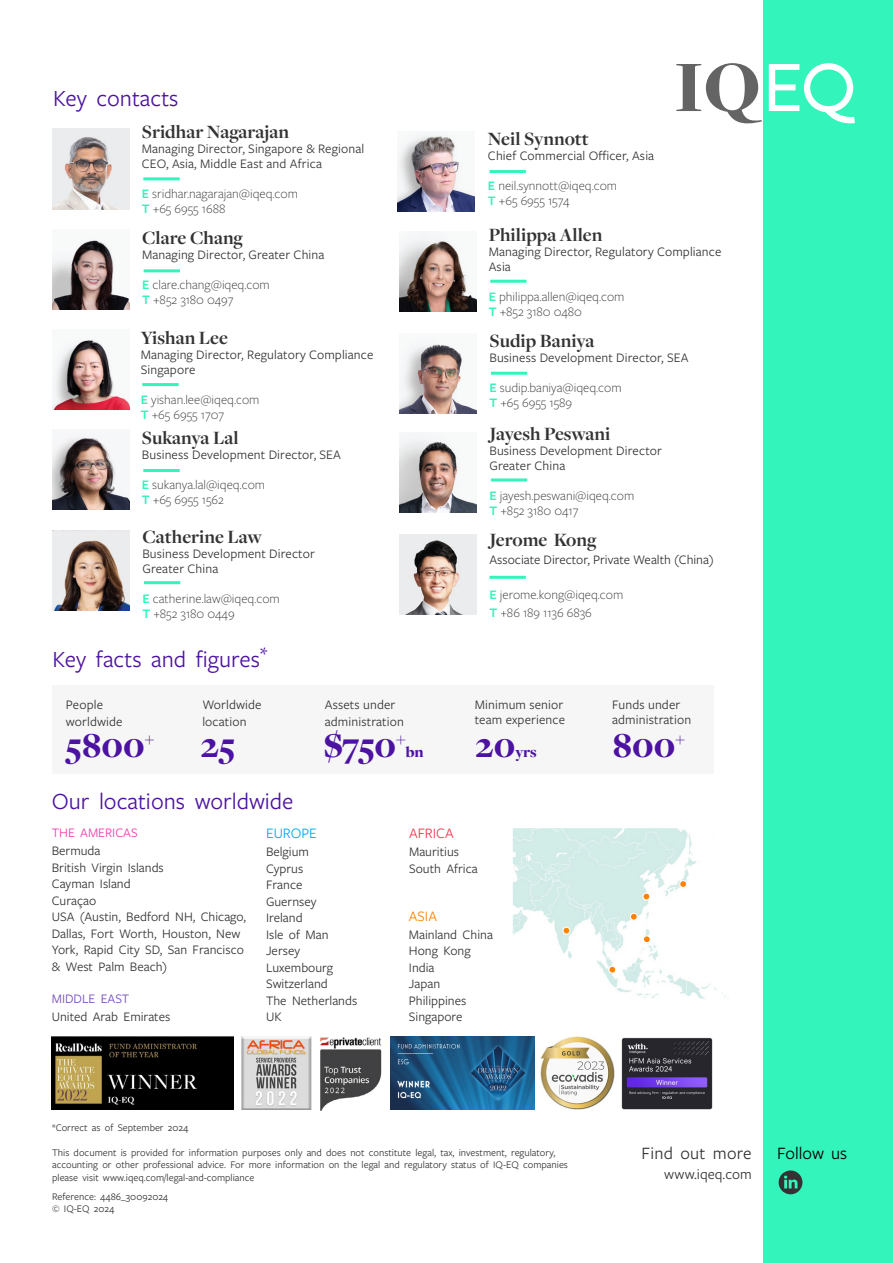
<style>
.page{position:relative;width:893px;height:1263px;background:#fff}
.page>*{position:absolute;margin:0;border:0;box-sizing:border-box;transform-origin:0 0}
.t1{font:900 36.3px "Freight Disp Pro";color:#4c12a1}
.t2{font:24px "Freight Sans Pro";color:#4c12a1}
.t3{font:700 19.5px "Freight Disp Pro";color:#333}
.t4{font:18px "Freight Sans Pro";letter-spacing:.01em;color:#333}
.t5{font:18px "Freight Sans Pro";color:#000}
.t6{font:900 15.9px "Freight Disp Pro";color:#4c12a1}
.t7{font:15px "Freight Sans Pro";color:#333}
.t8{font:15px "Freight Sans Pro";color:#00a9f4}
.t9{font:15px "Freight Sans Pro";color:#f4364c}
.t10{font:15px "Freight Sans Pro";color:#ff8200}
.t11{font:13.5px/16.5px "Freight Sans Pro";letter-spacing:.01em;color:#333}
.t12{font:300 13.5px/15px "Freight Sans Pro";color:#333}
.t13{font:13.5px "Freight Sans Pro";color:#e93cac}
.t14{font:13.5px "Freight Sans Pro";color:#7248bd}
.t15{font:10.5px/12.6px "Freight Sans Pro";color:#333}
.s1{font-weight:600;color:#33f4bb}
</style>
<div class="page">
<div style="left:763px;top:0;width:130px;height:1263px;background:#33f4bb"></div>
<svg style="left:676px;top:63px;width:86px;height:60px"></svg>
<svg style="left:769px;top:63px;width:86px;height:60px"></svg>
<div style="left:53px;top:685px;width:661px;height:89px;background:#f6f6f6"></div>
<img style="left:513px;top:828px;width:216px;height:172px">
<div style="left:680px;top:880px;width:7px;height:7px;background:#ff8200;border-radius:50%"></div>
<div style="left:679px;top:880px;width:8px;height:8px;border:1px solid #fff;border-radius:50%"></div>
<div style="left:643px;top:893px;width:7px;height:7px;background:#ff8200;border-radius:50%"></div>
<div style="left:642px;top:892px;width:8px;height:8px;border:1px solid #fff;border-radius:50%"></div>
<div style="left:630px;top:913px;width:7px;height:7px;background:#ff8200;border-radius:50%"></div>
<div style="left:630px;top:913px;width:8px;height:8px;border:1px solid #fff;border-radius:50%"></div>
<div style="left:563px;top:927px;width:7px;height:7px;background:#ff8200;border-radius:50%"></div>
<div style="left:562px;top:926px;width:8px;height:9px;border:1px solid #fff;border-radius:50%"></div>
<div style="left:609px;top:966px;width:7px;height:7px;background:#ff8200;border-radius:50%"></div>
<div style="left:608px;top:966px;width:8px;height:8px;border:1px solid #fff;border-radius:50%"></div>
<div style="left:643px;top:936px;width:7px;height:7px;background:#ff8200;border-radius:50%"></div>
<div style="left:643px;top:935px;width:8px;height:8px;border:1px solid #fff;border-radius:50%"></div>
<svg style="left:778px;top:1170px;width:24px;height:24px"></svg>
<hr style="left:144px;top:269px;width:36px;height:3px;background:#33f4bb">
<hr style="left:490px;top:280px;width:37px;height:3px;background:#33f4bb">
<hr style="left:143px;top:469px;width:37px;height:3px;background:#33f4bb">
<hr style="left:489px;top:170px;width:37px;height:3px;background:#33f4bb">
<hr style="left:491px;top:372px;width:36px;height:3px;background:#33f4bb">
<hr style="left:142px;top:383px;width:37px;height:3px;background:#33f4bb">
<hr style="left:491px;top:478px;width:36px;height:3px;background:#33f4bb">
<hr style="left:489px;top:576px;width:37px;height:3px;background:#33f4bb">
<hr style="left:144px;top:581px;width:36px;height:3px;background:#33f4bb">
<img style="left:52px;top:240px;width:78px;height:70px">
<img style="left:399px;top:235px;width:77px;height:76px">
<img style="left:52px;top:436px;width:77px;height:73px">
<img style="left:398px;top:134px;width:77px;height:78px">
<img style="left:399px;top:343px;width:77px;height:71px">
<img style="left:52px;top:340px;width:77px;height:70px">
<img style="left:399px;top:436px;width:77px;height:77px">
<img style="left:52px;top:531px;width:77px;height:80px">
<hr style="left:143px;top:177px;width:37px;height:3px;background:#33f4bb">
<img style="left:52px;top:129px;width:77px;height:80px">
<img style="left:399px;top:534px;width:77px;height:80px">
<img style="left:51px;top:1037px;width:182px;height:72px">
<img style="left:241px;top:1037px;width:71px;height:72px">
<img style="left:320px;top:1037px;width:61px;height:74px">
<img style="left:390px;top:1037px;width:145px;height:72px">
<img style="left:541px;top:1037px;width:73px;height:72px">
<img style="left:621px;top:1038px;width:92px;height:71px">
<h2 class="t2" style="left:53px;top:83px;width:127px">Key contacts</h2>
<h3 class="t3" style="left:142px;top:119px;width:149px">Sridhar Nagarajan</h3>
<p class="t11" style="left:142px;top:141px;width:224px;line-height:15px">Managing Director, Singapore &amp; Regional<br>CEO, Asia, Middle East and Africa</p>
<p class="t12" style="left:142px;top:186px;width:158px"><span class="s1">E</span> sridhar.nagarajan@iqeq.com<br><span class="s1">T</span> +65 6955 1688</p>
<h3 class="t3" style="left:142px;top:225px;width:102px">Clare Chang</h3>
<p class="t11" style="left:142px;top:246px;width:184px">Managing Director, Greater China</p>
<p class="t12" style="left:142px;top:277px;width:129px"><span class="s1">E</span> clare.chang@iqeq.com<br><span class="s1">T</span> +852 3180 0497</p>
<h3 class="t3" style="left:141px;top:325px;width:89px">Yishan Lee</h3>
<p class="t11" style="left:141px;top:347px;width:234px;line-height:15px">Managing Director, Regulatory Compliance<br>Singapore</p>
<p class="t12" style="left:141px;top:392px;width:120px"><span class="s1">E</span> yishan.lee@iqeq.com<br><span class="s1">T</span> +65 6955 1707</p>
<h3 class="t3" style="left:142px;top:425px;width:98px">Sukanya Lal</h3>
<p class="t11" style="left:142px;top:446px;width:201px">Business Development Director, SEA</p>
<p class="t12" style="left:142px;top:476px;width:125px"><span class="s1">E</span> sukanya.lal@iqeq.com<br><span class="s1">T</span> +65 6955 1562</p>
<h3 class="t3" style="left:142px;top:523px;width:121px">Catherine Law</h3>
<p class="t11" style="left:142px;top:545px;width:174px;line-height:15px">Business Development Director<br>Greater China</p>
<p class="t12" style="left:142px;top:590px;width:139px"><span class="s1">E</span> catherine.law@iqeq.com<br><span class="s1">T</span> +852 3180 0449</p>
<h3 class="t3" style="left:488px;top:126px;width:102px">Neil Synnott</h3>
<p class="t11" style="left:488px;top:147px;width:168px">Chief Commercial Officer, Asia</p>
<p class="t12" style="left:488px;top:178px;width:131px"><span class="s1">E</span> neil.synnott@iqeq.com<br><span class="s1">T</span> +65 6955 1574</p>
<h3 class="t3" style="left:489px;top:222px;width:115px">Philippa Allen</h3>
<p class="t11" style="left:489px;top:243px;width:234px;line-height:15px">Managing Director, Regulatory Compliance<br>Asia</p>
<p class="t12" style="left:489px;top:288px;width:137px"><span class="s1">E</span> philippa.allen@iqeq.com<br><span class="s1">T</span> +852 3180 0480</p>
<h3 class="t3" style="left:489px;top:328px;width:107px">Sudip Baniya</h3>
<p class="t11" style="left:489px;top:348px;width:201px">Business Development Director, SEA</p>
<p class="t12" style="left:489px;top:379px;width:134px"><span class="s1">E</span> sudip.baniya@iqeq.com<br><span class="s1">T</span> +65 6955 1589</p>
<h3 class="t3" style="left:489px;top:421px;width:122px">Jayesh Peswani</h3>
<p class="t11" style="left:489px;top:442px;width:174px;line-height:15px">Business Development Director<br>Greater China</p>
<p class="t12" style="left:489px;top:487px;width:146px"><span class="s1">E</span> jayesh.peswani@iqeq.com<br><span class="s1">T</span> +852 3180 0417</p>
<h3 class="t3" style="left:489px;top:527px;width:109px">Jerome Kong</h3>
<p class="t11" style="left:489px;top:550px;width:226px">Associate Director, Private Wealth (China)</p>
<p class="t12" style="left:489px;top:585px;width:135px;line-height:18px"><span class="s1">E</span> jerome.kong@iqeq.com<br><span class="s1">T</span> +86 189 1136 6836</p>
<h2 class="t2" style="left:53px;top:643px;width:216px">Key facts and figures<sup>*</sup></h2>
<p class="t11" style="left:66px;top:696px;width:58px">People worldwide</p>
<p class="t11" style="left:202px;top:696px;width:61px">Worldwide location</p>
<p class="t11" style="left:325px;top:696px;width:81px">Assets under administration</p>
<p class="t11" style="left:475px;top:697px;width:92px;line-height:15px">Minimum senior team experience</p>
<p class="t11" style="left:612px;top:697px;width:81px;line-height:15px">Funds under administration</p>
<h1 class="t1" style="left:66px;top:721px;width:90px">5800<sup>+</sup></h1>
<h1 class="t1" style="left:201px;top:721px;width:36px">25</h1>
<h1 class="t1" style="left:324px;top:721px;width:84px">$750<sup>+</sup></h1>
<h1 class="t1" style="left:613px;top:721px;width:73px">800<sup>+</sup></h1>
<p class="t6" style="left:406px;top:741px;width:20px">bn</p>
<h1 class="t1" style="left:476px;top:721px;width:41px">20</h1>
<p class="t6" style="left:515px;top:741px;width:23px">yrs</p>
<h2 class="t2" style="left:52px;top:785px;width:243px">Our locations worldwide</h2>
<p class="t13" style="left:52px;top:824px;width:87px">THE AMERICAS</p>
<p class="t11" style="left:52px;top:842px;width:196px">Bermuda<br>British Virgin Islands<br>Cayman Island<br>Curaçao<br>USA (Austin, Bedford NH, Chicago,<br>Dallas, Fort Worth, Houston, New<br>York, Rapid City SD, San Francisco &amp; West Palm Beach)</p>
<p class="t14" style="left:52px;top:989px;width:79px">MIDDLE EAST</p>
<p class="t11" style="left:52px;top:1007px;width:120px">United Arab Emirates</p>
<p class="t8" style="left:266px;top:823px;width:52px">EUROPE</p>
<p class="t11" style="left:266px;top:843px;width:93px">Belgium<br>Cyprus<br>France<br>Guernsey<br>Ireland<br>Isle of Man<br>Jersey<br>Luxembourg<br>Switzerland<br>The Netherlands<br>UK</p>
<p class="t9" style="left:409px;top:823px;width:46px">AFRICA</p>
<p class="t11" style="left:409px;top:843px;width:70px">Mauritius<br>South Africa</p>
<p class="t10" style="left:409px;top:906px;width:30px">ASIA</p>
<p class="t11" style="left:409px;top:925px;width:85px">Mainland China<br>Hong Kong<br>India<br>Japan<br>Philippines<br>Singapore</p>
<p class="t15" style="left:52px;top:1120px;width:138px">*Correct as of September 2024</p>
<p class="t15" style="left:52px;top:1146px;width:517px">This document is provided for information purposes only and does not constitute legal, tax, investment, regulatory, accounting or other professional advice. For more information on the legal and regulatory status of IQ-EQ companies please visit www.iqeq.com/legal-and-compliance</p>
<p class="t15" style="left:52px;top:1189px;width:118px">Reference: 4486_30092024 © IQ-EQ 2024</p>
<h3 class="t4" style="left:642px;top:1141px;width:111px">Find out more</h3>
<h3 class="t5" style="left:777px;top:1141px;width:72px">Follow us</h3>
<p class="t7" style="left:664px;top:1164px;width:89px">www.iqeq.com</p>
</div>
